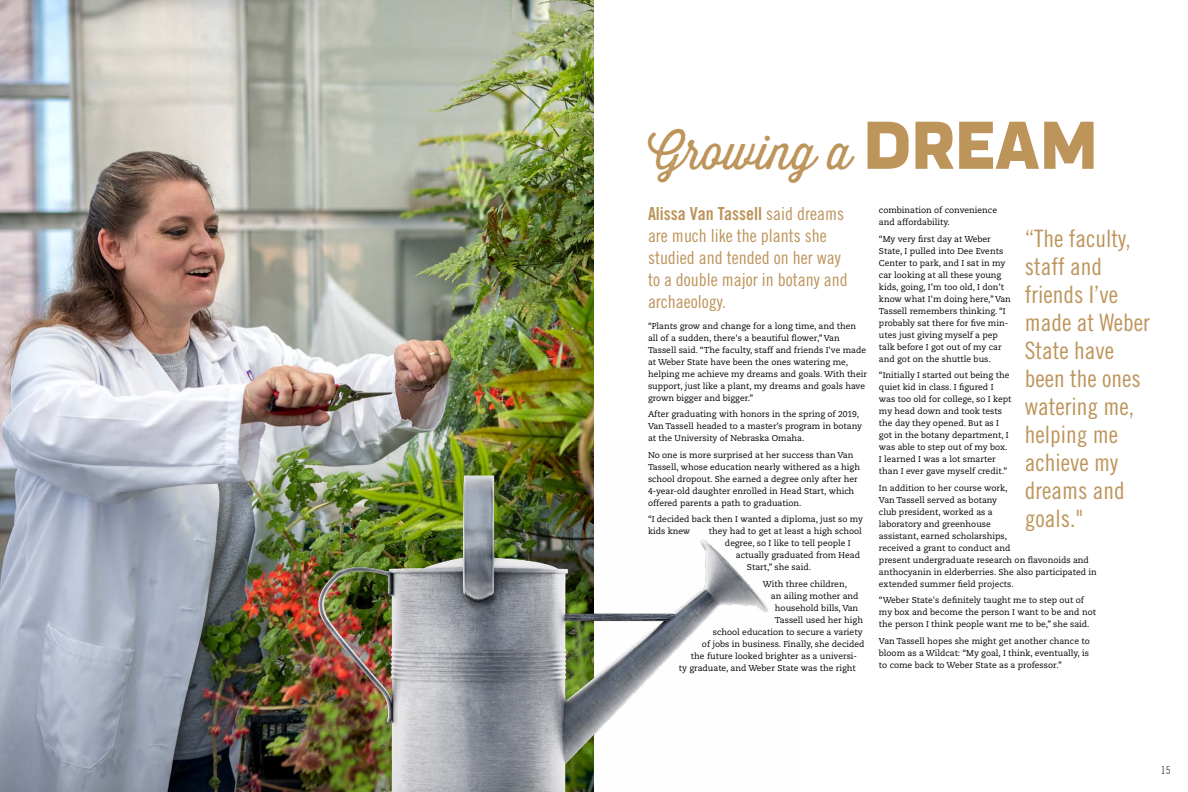
<style>
.page{position:relative;width:1188px;height:792px;background:#fff}
.page>*{position:absolute;margin:0;border:0;box-sizing:border-box;transform-origin:0 0}
.t1{font:48px "Thirsty Rough Lt";color:#bd945a}
.t2{font:24px/28px "Trade Gothic LT Std Cn 18";color:#bd945a}
.t3{font:18px/22px "Trade Gothic LT Std Cn 18";color:#bd945a}
.t4{font:18px "Trade Gothic LT Std Bd Cn 20";color:#bd945a}
.t5{font:11px "Trade Gothic LT Std Cn 18";color:#544b46}
.t6{font:8.5px/12px "Caecilia LT Std";color:#000}
.s1{font-family:"Praktika";font-weight:800;font-size:70px}
.s2{font-family:"Trade Gothic LT Std Cn 18"}
</style>
<div class="page">
<img style="left:0;top:0;width:594px;height:792px">
<img style="left:289px;top:443px;width:479px;height:349px">
<h1 class="t1" style="left:648px;top:118px;width:451px">Growing a <span class="s1">DREAM</span></h1>
<h3 class="t4" style="left:648px;top:202px;width:198px">Alissa Van Tassell <span class="s2">said dreams</span></h3>
<h3 class="t3" style="left:648px;top:224px;width:201px">are much like the plants she studied and tended on her way to a double major in botany and archaeology.</h3>
<p class="t6" style="left:648px;top:320px;width:221px">“Plants grow and change for a long time, and then all of a sudden, there's a beautiful flower,” Van Tassell said. “The faculty, staff and friends I've made at Weber State have been the ones watering me, helping me achieve my dreams and goals. With their support, just like a plant, my dreams and goals have grown bigger and bigger.”</p>
<p class="t6" style="left:648px;top:408px;width:216px">After graduating with honors in the spring of 2019,<br>Van Tassell headed to a master’s program in botany at the University of Nebraska Omaha.</p>
<p class="t6" style="left:648px;top:449px;width:214px">No one is more surprised at her success than Van Tassell, whose education nearly withered as a high school dropout. She earned a degree only after her 4-year-old daughter enrolled in Head Start, which offered parents a path to graduation.</p>
<p class="t6" style="left:648px;top:513px;width:217px">“I decided back then I wanted a diploma, just so my kids knew</p>
<p class="t6" style="left:709px;top:525px;width:154px;text-align:center">they had to get at least a high school degree, so I like to tell people I</p>
<p class="t6" style="left:747px;top:549px;width:115px;text-indent:-11px">actually graduated from Head<br>Start,” she said.</p>
<p class="t6" style="left:763px;top:578px;width:86px">With three children,</p>
<p class="t6" style="left:771px;top:590px;width:89px">an ailing mother and</p>
<p class="t6" style="left:775px;top:602px;width:85px">household bills, Van</p>
<p class="t6" style="left:775px;top:614px;width:90px">Tassell used her high</p>
<p class="t6" style="left:713px;top:626px;width:151px">school education to secure a variety</p>
<p class="t6" style="left:702px;top:638px;width:164px">of jobs in business. Finally, she decided</p>
<p class="t6" style="left:691px;top:650px;width:168px">the future looked brighter as a universi-</p>
<p class="t6" style="left:679px;top:662px;width:178px">ty graduate, and Weber State was the right</p>
<p class="t6" style="left:879px;top:204px;width:120px">combination of convenience and affordability.</p>
<p class="t6" style="left:879px;top:233px;width:133px">“My very first day at Weber<br>State, I pulled into Dee Events<br>Center to park, and I sat in my car looking at all these young kids, going, I’m too old, I don’t know what I'm doing here,” Van<br>Tassell remembers thinking. “I probably sat there for five min&shy;utes just giving myself a pep talk before I got out of my car and got on the shuttle bus.</p>
<p class="t6" style="left:879px;top:369px;width:134px">“Initially I started out being the quiet kid in class. I figured I was too old for college, so I kept my head down and took tests the day they opened. But as I got in the botany department, I was able to step out of my box.<br>I learned I was a lot smarter than I ever gave myself credit.”</p>
<p class="t6" style="left:879px;top:482px;width:219px">In addition to her course work,<br>Van Tassell served as botany<br>club president, worked as a<br>laboratory and greenhouse<br>assistant, earned scholarships,<br>received a grant to conduct and<br>present undergraduate research on flavonoids and anthocyanin in elderberries. She also participated in extended summer field projects.</p>
<p class="t6" style="left:879px;top:594px;width:219px">“Weber State's definitely taught me to step out of my box and become the person I want to be and not the person I think people want me to be,” she said.</p>
<p class="t6" style="left:879px;top:635px;width:212px;text-align:justify">Van Tassell hopes she might get another chance to bloom as a Wildcat: “My goal, I think, eventually, is to come back to Weber State as a professor.”</p>
<h2 class="t2" style="left:1025px;top:224px;width:126px">“The faculty, staff and friends I’ve made at Weber<br>State have been the ones watering me, helping me achieve my dreams and goals."</h2>
<p class="t5" style="left:1161px;top:764px;width:11px">15</p>
</div>
